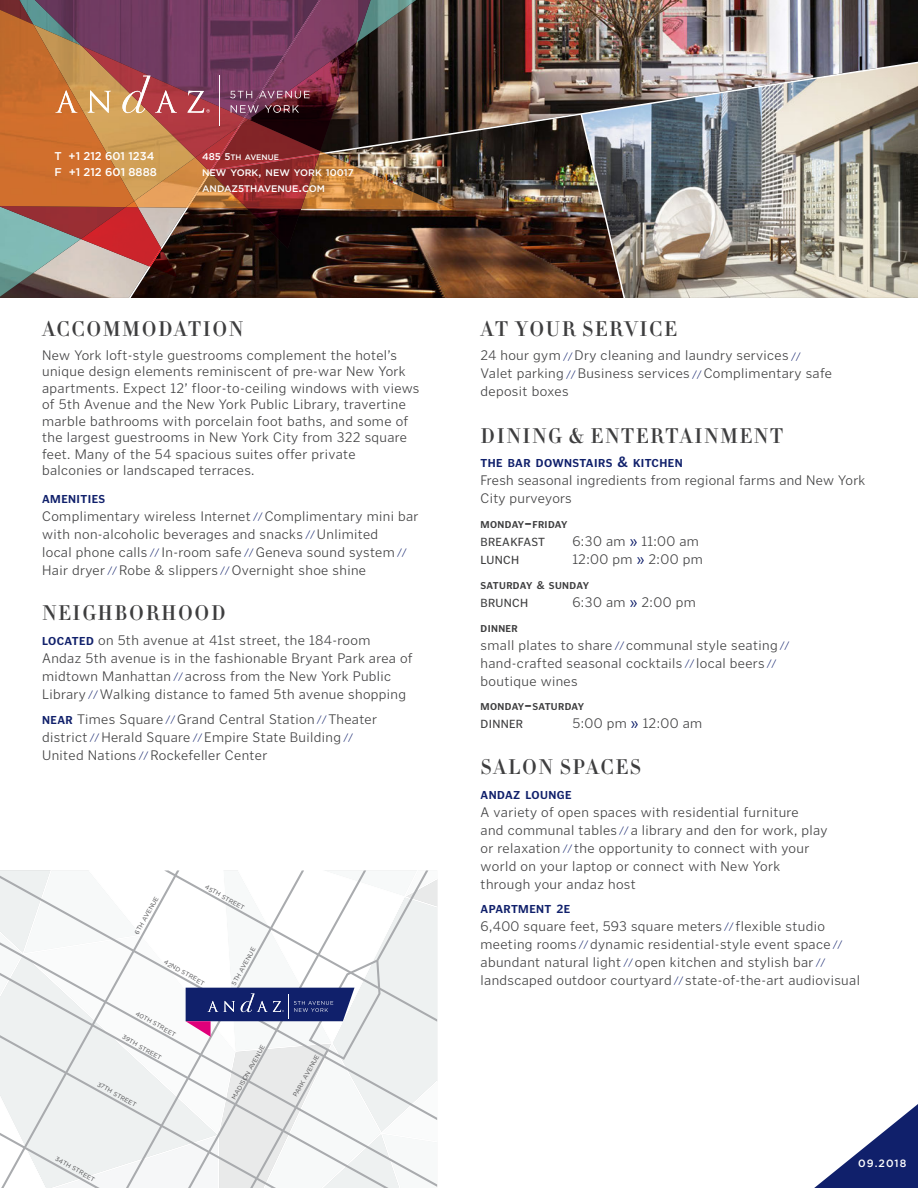
<style>
.page{position:relative;width:918px;height:1188px;background:#fff}
.page>*{position:absolute;margin:0;border:0;box-sizing:border-box;transform-origin:0 0}
.t1{font:500 21px "HTF Didot M06";letter-spacing:.075em;color:#3e3e3f}
.t2{font:300 14.25px/18px "Poynter Gothic Text";letter-spacing:.025em;color:#3e3e3f}
.t3{font:12px "Poynter Gothic Text";letter-spacing:.025em;color:#3e3e3f}
.t4{font:700 11.55px "Poynter Gothic Text";letter-spacing:.035em;color:#10206b}
.t5{font:500 11.25px/16.5px "Gotham";color:#fff}
.t6{font:500 10.5px "Gotham";letter-spacing:.1em;color:#fff}
.t7{font:700 10.05px "Poynter Gothic Text";letter-spacing:.035em;color:#3e3e3f}
.t8{font:500 9.45px/16.2px "Gotham";color:#fff}
.t9{font:500 7.8px "Gotham";color:#fff}
.t10{font:6.15px "Gotham";color:#4d4d4f}
.s1{font-size:9.75px}
.s2{font-size:11.25px}
.s3{font-size:13.5px}
.s4{font-size:10.5px;color:#10206b}
.s5{font-weight:700;font-size:11.55px;color:#10206b}
.s6{font-size:15px}
.s7{font-size:14.25px}
.s8{font-weight:400;color:#10206b}
.s9{font-size:12px}
</style>
<div class="page">
<img style="left:0;top:266px;width:125px;height:32px">
<img style="left:371px;top:0;width:547px;height:62px">
<img style="left:626px;top:171px;width:292px;height:127px">
<img style="left:321px;top:171px;width:260px;height:127px">
<svg style="left:125px;top:208px;width:196px;height:90px;background:#32221c"></svg>
<img style="left:326px;top:62px;width:592px;height:109px">
<img style="left:581px;top:114px;width:45px;height:184px">
<img style="left:371px;top:0;width:45px;height:43px">
<img style="left:0;top:239px;width:81px;height:58px">
<img style="left:81px;top:207px;width:80px;height:59px">
<img style="left:150px;top:249px;width:28px;height:29px">
<svg style="left:149px;top:248px;width:13px;height:19px"></svg>
<img style="left:0;top:0;width:126px;height:239px">
<img style="left:301px;top:154px;width:153px;height:56px">
<img style="left:134px;top:201px;width:52px;height:7px">
<img style="left:134px;top:158px;width:52px;height:43px">
<svg style="left:134px;top:201px;width:4px;height:6px"></svg>
<img style="left:0;top:10px;width:134px;height:197px">
<img style="left:326px;top:120px;width:30px;height:31px">
<img style="left:35px;top:0;width:151px;height:118px">
<img style="left:326px;top:0;width:45px;height:120px">
<img style="left:247px;top:209px;width:54px;height:40px">
<img style="left:81px;top:46px;width:105px;height:112px">
<svg style="left:814px;top:1104px;width:104px;height:84px"></svg>
<svg style="left:55px;top:90px;width:22px;height:23px"></svg>
<svg style="left:88px;top:90px;width:23px;height:23px"></svg>
<svg style="left:122px;top:76px;width:55px;height:37px;background:#bb6665"></svg>
<svg style="left:186px;top:0;width:140px;height:208px;background:#813a47"></svg>
<svg style="left:0;top:870px;width:437px;height:318px"></svg>
<p class="t5" style="left:55px;top:147px;width:104px">T +1 212 601 1234<br>F +1 212 601 8888</p>
<p class="t9" style="left:202px;top:152px;width:78px"><span class="s1">485 5</span>TH AVENUE</p>
<p class="t8" style="left:202px;top:164px;width:153px">NEW YORK<span class="s2">,</span> NEW YORK <span class="s1">10017<br></span>ANDAZ<span class="s1">5</span>THAVENUE<span class="s3">.</span>COM</p>
<h1 class="t1" style="left:42px;top:314px;width:203px">ACCOMMODATION</h1>
<p class="t2" style="left:42px;top:347px;width:379px;line-height:16.5px">New York loft-style guestrooms complement the hotel’s unique design elements reminiscent of pre-war New York apartments. Expect 12’ floor-to-ceiling windows with views of 5th Avenue and the New York Public Library, travertine marble bathrooms with porcelain foot baths, and some of the largest guestrooms in New York City from 322 square feet. Many of the 54 spacious suites offer private<br>balconies or landscaped terraces.</p>
<p class="t4" style="left:42px;top:492px;width:65px">AMENITIES</p>
<p class="t2" style="left:42px;top:507px;width:378px">Complimentary wireless Internet <span class="s4">//</span> Complimentary mini bar with non-alcoholic beverages and snacks <span class="s4">//</span> Unlimited<br>local phone calls <span class="s4">//</span> In-room safe <span class="s4">//</span> Geneva sound system <span class="s4">// </span>Hair dryer <span class="s4">//</span> Robe &amp; slippers <span class="s4">//</span> Overnight shoe shine</p>
<h1 class="t1" style="left:42px;top:597px;width:185px">NEIGHBORHOOD</h1>
<p class="t2" style="left:42px;top:631px;width:372px"><span class="s5">LOCATED</span> on 5th avenue at 41st street, the 184-room Andaz 5th avenue is in the fashionable Bryant Park area of midtown Manhattan <span class="s4">//</span> across from the New York Public Library <span class="s4">//</span> Walking distance to famed 5th avenue shopping</p>
<p class="t2" style="left:42px;top:710px;width:337px"><span class="s5">NEAR</span> Times Square <span class="s4">//</span> Grand Central Station <span class="s4">//</span> Theater district <span class="s4">//</span> Herald Square <span class="s4">//</span> Empire State Building <span class="s4">//<br></span>United Nations <span class="s4">//</span> Rockefeller Center</p>
<p class="t10" style="left:133px;top:932px;width:44px;rotate:-61deg">6TH AVENUE</p>
<p class="t10" style="left:207px;top:884px;width:46px;rotate:29deg">45TH STREET</p>
<p class="t10" style="left:166px;top:959px;width:47px;rotate:29deg">42ND STREET</p>
<p class="t10" style="left:138px;top:1010px;width:46px;rotate:29deg">40TH STREET</p>
<p class="t10" style="left:124px;top:1034px;width:45px;rotate:29deg">39TH STREET</p>
<p class="t10" style="left:99px;top:1081px;width:45px;rotate:29deg">37TH STREET</p>
<p class="t10" style="left:58px;top:1155px;width:46px;rotate:29deg">34TH STREET</p>
<p class="t10" style="left:230px;top:983px;width:44px;rotate:-61deg">5TH AVENUE</p>
<p class="t10" style="left:231px;top:1097px;width:63px;rotate:-61deg">MADISON AVENUE</p>
<p class="t10" style="left:292px;top:1095px;width:49px;rotate:-61deg">PARK AVENUE</p>
<h1 class="t1" style="left:481px;top:314px;width:198px">AT YOUR SERVICE</h1>
<p class="t2" style="left:481px;top:346px;width:353px">24 hour gym <span class="s4">//</span> Dry cleaning and laundry services <span class="s4">//<br></span>Valet parking <span class="s4">//</span> Business services <span class="s4">//</span> Complimentary safe deposit boxes</p>
<h1 class="t1" style="left:481px;top:420px;width:304px">DINING &amp; ENTERTAINMENT</h1>
<p class="t4" style="left:481px;top:457px;width:204px">THE BAR DOWNSTAIRS <span class="s6">&amp;</span> KITCHEN</p>
<p class="t2" style="left:481px;top:472px;width:386px">Fresh seasonal ingredients from regional farms and New York<br>City purveyors</p>
<p class="t7" style="left:481px;top:519px;width:88px">MONDAY<span class="s7">–</span>FRIDAY</p>
<p class="t3" style="left:481px;top:535px;width:66px">BREAKFAST</p>
<p class="t2" style="left:572px;top:532px;width:128px">6:30 am <span class="s8">»</span> 11:00 am</p>
<p class="t3" style="left:481px;top:553px;width:40px">LUNCH</p>
<p class="t2" style="left:572px;top:550px;width:132px">12:00 pm <span class="s8">»</span> 2:00 pm</p>
<p class="t7" style="left:481px;top:580px;width:110px">SATURDAY <span class="s2">&amp;</span> SUNDAY</p>
<p class="t3" style="left:481px;top:596px;width:49px">BRUNCH</p>
<p class="t2" style="left:572px;top:593px;width:125px">6:30 am <span class="s8">»</span> 2:00 pm</p>
<p class="t7" style="left:481px;top:622px;width:39px">DINNER</p>
<p class="t2" style="left:481px;top:636px;width:310px">small plates to share <span class="s4">//</span> communal style seating <span class="s4">// </span>hand-crafted seasonal cocktails <span class="s4">//</span> local beers <span class="s4">// </span>boutique wines</p>
<p class="t7" style="left:481px;top:701px;width:105px">MONDAY<span class="s7">–</span>SATURDAY</p>
<p class="t3" style="left:481px;top:717px;width:44px">DINNER</p>
<p class="t2" style="left:572px;top:715px;width:131px">5:00 pm <span class="s8">»</span> 12:00 am</p>
<h1 class="t1" style="left:481px;top:751px;width:162px">SALON SPACES</h1>
<p class="t4" style="left:481px;top:788px;width:93px">ANDAZ LOUNGE</p>
<p class="t2" style="left:481px;top:803px;width:348px">A variety of open spaces with residential furniture<br>and communal tables <span class="s4">//</span> a library and den for work, play or relaxation <span class="s4">//</span> the opportunity to connect with your world on your laptop or connect with New York through your andaz host</p>
<p class="t4" style="left:481px;top:903px;width:91px">APARTMENT <span class="s9">2</span>E</p>
<p class="t2" style="left:481px;top:918px;width:381px">6,400 square feet, 593 square meters <span class="s4">//</span> flexible studio meeting rooms <span class="s4">//</span> dynamic residential-style event space <span class="s4">// </span>abundant natural light <span class="s4">//</span> open kitchen and stylish bar <span class="s4">// </span>landscaped outdoor courtyard <span class="s4">//</span> state-of-the-art audiovisual</p>
<p class="t6" style="left:858px;top:1157px;width:50px">09.2018</p>
</div>
